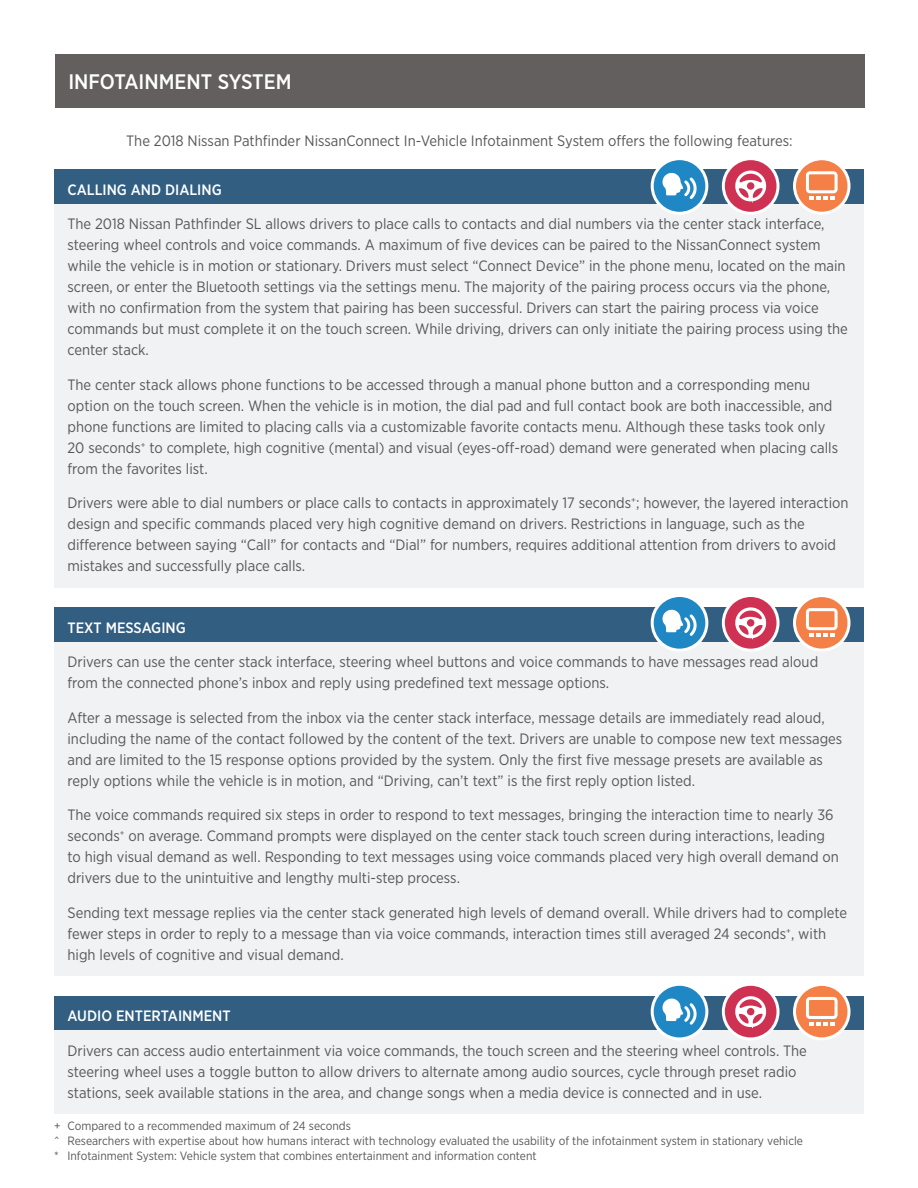
<style>
.page{position:relative;width:918px;height:1188px;background:#fff}
.page>*{position:absolute;margin:0;border:0;box-sizing:border-box;transform-origin:0 0}
.t1{font:500 21px "Gotham Narrow";color:#fff}
.Report_Shadded_Body{font:15px/21px "Gotham Narrow";color:#57585a}
.Report_Body_Copy{font:15px "Gotham Narrow";color:#57585a}
.Report_Section_Heade{font:500 15px "Gotham Narrow";color:#fff}
.Footnote{font:12px "Gotham Narrow";color:#57585a}
</style>
<div class="page">
<div style="left:54px;top:169px;width:810px;height:42px;background:#315e81"></div>
<div style="left:54px;top:204px;width:810px;height:168px;background:#f0f2f3"></div>
<div style="left:54px;top:364px;width:810px;height:126px;background:#f0f2f3"></div>
<div style="left:54px;top:483px;width:810px;height:105px;background:#f0f2f3"></div>
<div style="left:54px;top:607px;width:810px;height:42px;background:#315e81"></div>
<div style="left:54px;top:642px;width:810px;height:63px;background:#f0f2f3"></div>
<div style="left:54px;top:697px;width:810px;height:105px;background:#f0f2f3"></div>
<div style="left:54px;top:795px;width:810px;height:105px;background:#f0f2f3"></div>
<div style="left:54px;top:892px;width:810px;height:84px;background:#f0f2f3"></div>
<div style="left:54px;top:996px;width:810px;height:42px;background:#315e81"></div>
<div style="left:54px;top:1030px;width:810px;height:84px;background:#f0f2f3"></div>
<div style="left:55px;top:54px;width:810px;height:54px;background:#635f5e"></div>
<svg style="left:650px;top:160px;width:59px;height:55px"></svg>
<svg style="left:650px;top:597px;width:59px;height:54px"></svg>
<svg style="left:650px;top:985px;width:59px;height:55px"></svg>
<svg style="left:793px;top:160px;width:58px;height:54px"></svg>
<svg style="left:793px;top:597px;width:58px;height:54px"></svg>
<svg style="left:793px;top:985px;width:58px;height:55px"></svg>
<svg style="left:721px;top:160px;width:59px;height:55px"></svg>
<svg style="left:721px;top:597px;width:59px;height:54px"></svg>
<svg style="left:721px;top:985px;width:59px;height:55px"></svg>
<p class="t1" style="left:68px;top:69px;width:225px">INFOTAINMENT SYSTEM</p>
<p class="Report_Body_Copy" style="left:126px;top:132px;width:668px">The 2018 Nissan Pathfinder NissanConnect In-Vehicle Infotainment System offers the following features:</p>
<p class="Report_Section_Heade" style="left:68px;top:180px;width:156px">CALLING AND DIALING</p>
<p class="Report_Shadded_Body" style="left:68px;top:213px;width:782px">The 2018 Nissan Pathfinder SL allows drivers to place calls to contacts and dial numbers via the center stack interface, steering wheel controls and voice commands. A maximum of five devices can be paired to the NissanConnect system while the vehicle is in motion or stationary. Drivers must select “Connect Device” in the phone menu, located on the main screen, or enter the Bluetooth settings via the settings menu. The majority of the pairing process occurs via the phone, with no confirmation from the system that pairing has been successful. Drivers can start the pairing process via voice commands but must complete it on the touch screen. While driving, drivers can only initiate the pairing process using the center stack.</p>
<p class="Report_Shadded_Body" style="left:68px;top:373px;width:772px">The center stack allows phone functions to be accessed through a manual phone button and a corresponding menu option on the touch screen. When the vehicle is in motion, the dial pad and full contact book are both inaccessible, and phone functions are limited to placing calls via a customizable favorite contacts menu. Although these tasks took only 20 seconds<sup>+</sup> to complete, high cognitive (mental) and visual (eyes-off-road) demand were generated when placing calls from the favorites list.</p>
<p class="Report_Shadded_Body" style="left:68px;top:492px;width:783px">Drivers were able to dial numbers or place calls to contacts in approximately 17 seconds<sup>+</sup>; however, the layered interaction design and specific commands placed very high cognitive demand on drivers. Restrictions in language, such as the difference between saying “Call” for contacts and “Dial” for numbers, requires additional attention from drivers to avoid mistakes and successfully place calls.</p>
<p class="Report_Section_Heade" style="left:68px;top:618px;width:120px">TEXT MESSAGING</p>
<p class="Report_Shadded_Body" style="left:68px;top:651px;width:752px">Drivers can use the center stack interface, steering wheel buttons and voice commands to have messages read aloud from the connected phone’s inbox and reply using predefined text message options.</p>
<p class="Report_Shadded_Body" style="left:68px;top:706px;width:776px">After a message is selected from the inbox via the center stack interface, message details are immediately read aloud, including the name of the contact followed by the content of the text. Drivers are unable to compose new text messages and are limited to the 15 response options provided by the system. Only the first five message presets are available as reply options while the vehicle is in motion, and “Driving, can’t text” is the first reply option listed.</p>
<p class="Report_Shadded_Body" style="left:68px;top:804px;width:773px">The voice commands required six steps in order to respond to text messages, bringing the interaction time to nearly 36 seconds<sup>+</sup> on average. Command prompts were displayed on the center stack touch screen during interactions, leading to high visual demand as well. Responding to text messages using voice commands placed very high overall demand on drivers due to the unintuitive and lengthy multi-step process.</p>
<p class="Report_Shadded_Body" style="left:67px;top:901px;width:781px">Sending text message replies via the center stack generated high levels of demand overall. While drivers had to complete fewer steps in order to reply to a message than via voice commands, interaction times still averaged 24 seconds<sup>+</sup>, with high levels of cognitive and visual demand.</p>
<p class="Report_Section_Heade" style="left:67px;top:1006px;width:165px">AUDIO ENTERTAINMENT</p>
<p class="Report_Shadded_Body" style="left:67px;top:1039px;width:741px">Drivers can access audio entertainment via voice commands, the touch screen and the steering wheel controls. The steering wheel uses a toggle button to allow drivers to alternate among audio sources, cycle through preset radio stations, seek available stations in the area, and change songs when a media device is connected and in use.</p>
<p class="Footnote" style="left:54px;top:1118px;width:298px">+ Compared to a recommended maximum of 24 seconds</p>
<p class="Footnote" style="left:54px;top:1133px;width:751px">^ Researchers with expertise about how humans interact with technology evaluated the usability of the infotainment system in stationary vehicle</p>
<p class="Footnote" style="left:54px;top:1148px;width:484px">* Infotainment System: Vehicle system that combines entertainment and information content</p>
</div>
